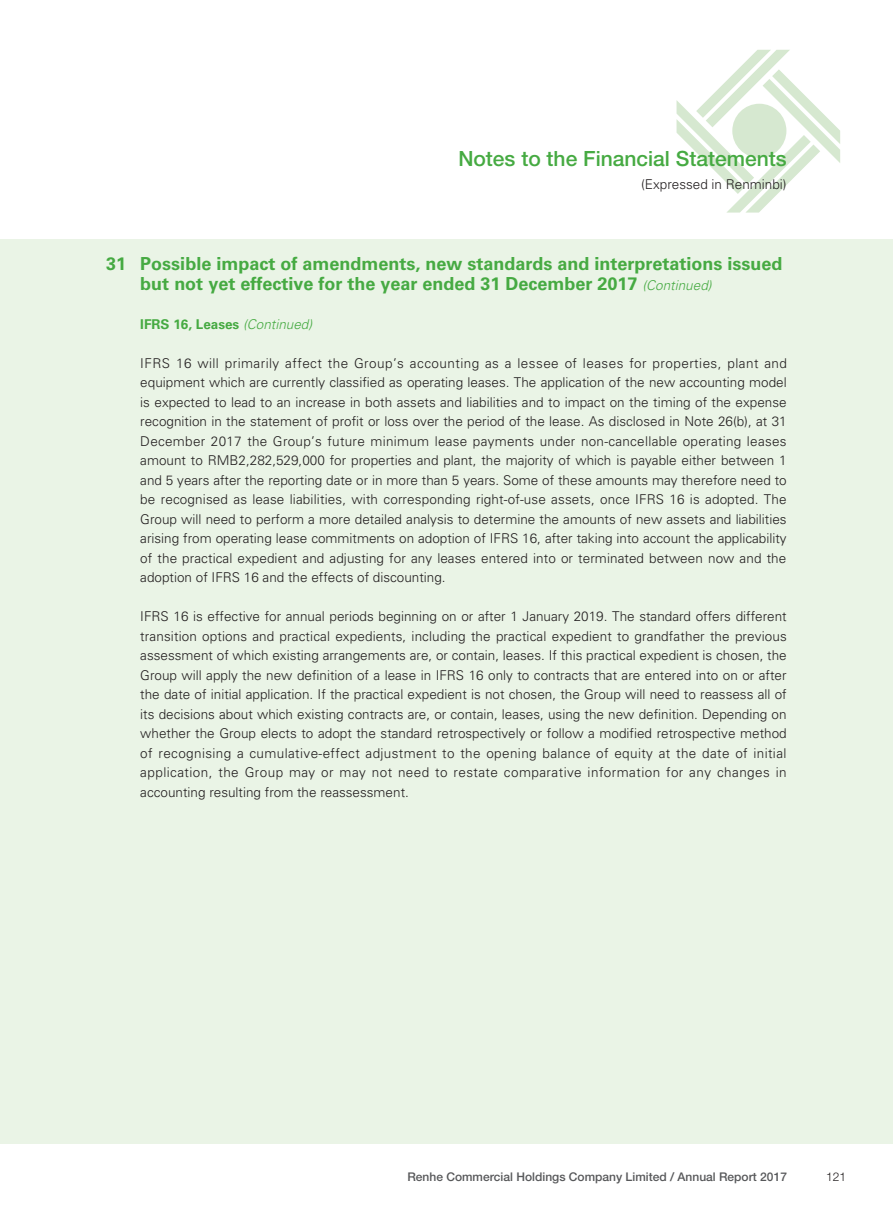
<style>
.page{position:relative;width:893px;height:1212px;background:#fff}
.page>*{position:absolute;margin:0;border:0;box-sizing:border-box;transform-origin:0 0}
.t1{font:500 21px "Helvetica Neue LT Std";color:#46aa42}
._01_H1{font:700 18px/19.5px "Univers LT Std";color:#46aa42}
._00_txt{font:300 13.5px/19.5px "Univers LT Std";color:#231f20;text-align:justify}
._02_H2{font:700 13.5px "Univers LT Std";color:#46aa42}
.t2{font:500 12px "Helvetica Neue LT Std";color:#57585a}
.t3{font:300 12px "Helvetica Neue LT Std";color:#231f20}
.s1{font-weight:300;font-style:italic;font-size:13.5px}
.s2{font-weight:300;font-style:italic}
</style>
<div class="page">
<div style="left:0;top:239px;width:893px;height:905px;background:#eaf4e6"></div>
<svg style="left:676px;top:50px;width:164px;height:163px"></svg>
<h1 class="t1" style="left:458px;top:146px;width:330px">Notes to the Financial Statements</h1>
<p class="_00_txt" style="left:641px;top:174px;width:147px">(Expressed in Renminbi)</p>
<p class="_01_H1" style="left:140px;top:254px;width:644px;text-indent:-34px">31 Possible impact of amendments, new standards and interpretations issued but not yet effective for the year ended 31 December 2017 <span class="s1">(Continued)</span></p>
<p class="_02_H2" style="left:140px;top:316px;width:173px">IFRS 16, Leases <span class="s2">(Continued)</span></p>
<p class="_00_txt" style="left:140px;top:353px;width:648px">IFRS 16 will primarily affect the Group’s accounting as a lessee of leases for properties, plant and equipment which are currently classified as operating leases. The application of the new accounting model is expected to lead to an increase in both assets and liabilities and to impact on the timing of the expense recognition in the statement of profit or loss over the period of the lease. As disclosed in Note 26(b), at 31<br>December 2017 the Group’s future minimum lease payments under non-cancellable operating leases amount to RMB2,282,529,000 for properties and plant, the majority of which is payable either between 1 and 5 years after the reporting date or in more than 5 years. Some of these amounts may therefore need to be recognised as lease liabilities, with corresponding right-of-use assets, once IFRS 16 is adopted. The Group will need to perform a more detailed analysis to determine the amounts of new assets and liabilities arising from operating lease commitments on adoption of IFRS 16, after taking into account the applicability of the practical expedient and adjusting for any leases entered into or terminated between now and the adoption of IFRS 16 and the effects of discounting.</p>
<p class="_00_txt" style="left:140px;top:607px;width:648px">IFRS 16 is effective for annual periods beginning on or after 1 January 2019. The standard offers different transition options and practical expedients, including the practical expedient to grandfather the previous assessment of which existing arrangements are, or contain, leases. If this practical expedient is chosen, the Group will apply the new definition of a lease in IFRS 16 only to contracts that are entered into on or after the date of initial application. If the practical expedient is not chosen, the Group will need to reassess all of its decisions about which existing contracts are, or contain, leases, using the new definition. Depending on whether the Group elects to adopt the standard retrospectively or follow a modified retrospective method of recognising a cumulative-effect adjustment to the opening balance of equity at the date of initial application, the Group may or may not need to restate comparative information for any changes in accounting resulting from the reassessment.</p>
<p class="t2" style="left:407px;top:1169px;width:381px">Renhe Commercial Holdings Company Limited / Annual Report 2017</p>
<p class="t3" style="left:826px;top:1169px;width:22px">121</p>
</div>
